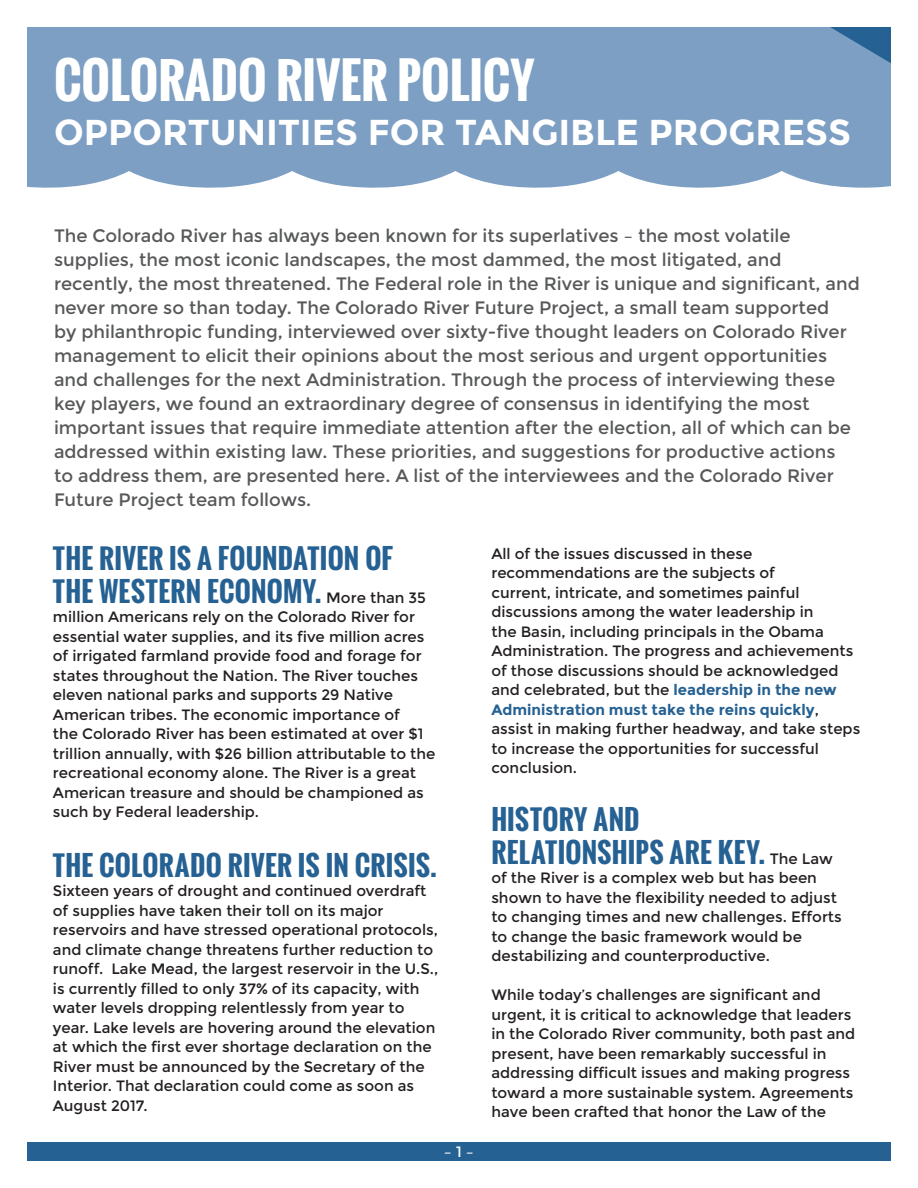
<style>
.page{position:relative;width:918px;height:1188px;background:#fff}
.page>*{position:absolute;margin:0;border:0;box-sizing:border-box;transform-origin:0 0}
.t1{font:700 48px "Oswald";color:#fff}
.subheader{font:700 36px "Montserrat";color:#fff}
.t2{font:700 27px/32.4px "Oswald";letter-spacing:.015em;color:#266193}
.header_basic_paragra{font:18px/24px "Montserrat";color:#57585a}
.t3{font:15px/19.5px "Montserrat";color:#231f20}
.t4{font:15px "Montserrat";color:#fff}
.s1{font-family:"Montserrat";font-weight:400;font-size:15px;color:#231f20}
.s2{font-weight:700;color:#266193}
</style>
<div class="page">
<div style="left:28px;top:27px;width:863px;height:166px;background:#7c9fc3"></div>
<svg style="left:830px;top:27px;width:61px;height:36px"></svg>
<svg style="left:27px;top:171px;width:864px;height:22px"></svg>
<div style="left:27px;top:1143px;width:864px;height:18px;background:#266193"></div>
<p class="t1" style="left:54px;top:45px;width:482px">COLORADO RIVER POLICY</p>
<p class="subheader" style="left:54px;top:111px;width:799px">OPPORTUNITIES FOR TANGIBLE PROGRESS</p>
<p class="header_basic_paragra" style="left:54px;top:224px;width:807px">The Colorado River has always been known for its superlatives – the most volatile supplies, the most iconic landscapes, the most dammed, the most litigated, and recently, the most threatened. The Federal role in the River is unique and significant, and never more so than today. The Colorado River Future Project, a small team supported<br>by philanthropic funding, interviewed over sixty-five thought leaders on Colorado River management to elicit their opinions about the most serious and urgent opportunities and challenges for the next Administration. Through the process of interviewing these key players, we found an extraordinary degree of consensus in identifying the most important issues that require immediate attention after the election, all of which can be addressed within existing law. These priorities, and suggestions for productive actions<br>to address them, are presented here. A list of the interviewees and the Colorado River Future Project team follows.</p>
<p class="t2" style="left:53px;top:543px;width:375px">THE RIVER IS A FOUNDATION OF<br>THE WESTERN ECONOMY. <span class="s1">More than 35</span></p>
<p class="t3" style="left:53px;top:607px;width:384px">million Americans rely on the Colorado River for essential water supplies, and its five million acres of irrigated farmland provide food and forage for states throughout the Nation. The River touches eleven national parks and supports 29 Native American tribes. The economic importance of<br>the Colorado River has been estimated at over $1 trillion annually, with $26 billion attributable to the recreational economy alone. The River is a great American treasure and should be championed as such by Federal leadership.</p>
<p class="t2" style="left:53px;top:849px;width:386px">THE COLORADO RIVER IS IN CRISIS.</p>
<p class="t3" style="left:53px;top:881px;width:387px">Sixteen years of drought and continued overdraft of supplies have taken their toll on its major reservoirs and have stressed operational protocols, and climate change threatens further reduction to runoff. Lake Mead, the largest reservoir in the U.S., is currently filled to only 37% of its capacity, with water levels dropping relentlessly from year to year. Lake levels are hovering around the elevation at which the first ever shortage declaration on the River must be announced by the Secretary of the Interior. That declaration could come as soon as August 2017.</p>
<p class="t3" style="left:491px;top:544px;width:370px">All of the issues discussed in these recommendations are the subjects of<br>current, intricate, and sometimes painful discussions among the water leadership in<br>the Basin, including principals in the Obama Administration. The progress and achievements of those discussions should be acknowledged and celebrated, but the <span class="s2">leadership in the new Administration must take the reins quickly</span>, assist in making further headway, and take steps to increase the opportunities for successful conclusion.</p>
<p class="t2" style="left:491px;top:804px;width:150px">HISTORY AND</p>
<p class="t2" style="left:491px;top:836px;width:343px">RELATIONSHIPS ARE KEY. <span class="s1">The Law</span></p>
<p class="t3" style="left:491px;top:868px;width:352px">of the River is a complex web but has been shown to have the flexibility needed to adjust to changing times and new challenges. Efforts to change the basic framework would be destabilizing and counterproductive.</p>
<p class="t3" style="left:491px;top:985px;width:365px">While today’s challenges are significant and urgent, it is critical to acknowledge that leaders in the Colorado River community, both past and present, have been remarkably successful in addressing difficult issues and making progress toward a more sustainable system. Agreements have been crafted that honor the Law of the</p>
<p class="t4" style="left:444px;top:1143px;width:32px">– 1 –</p>
</div>
